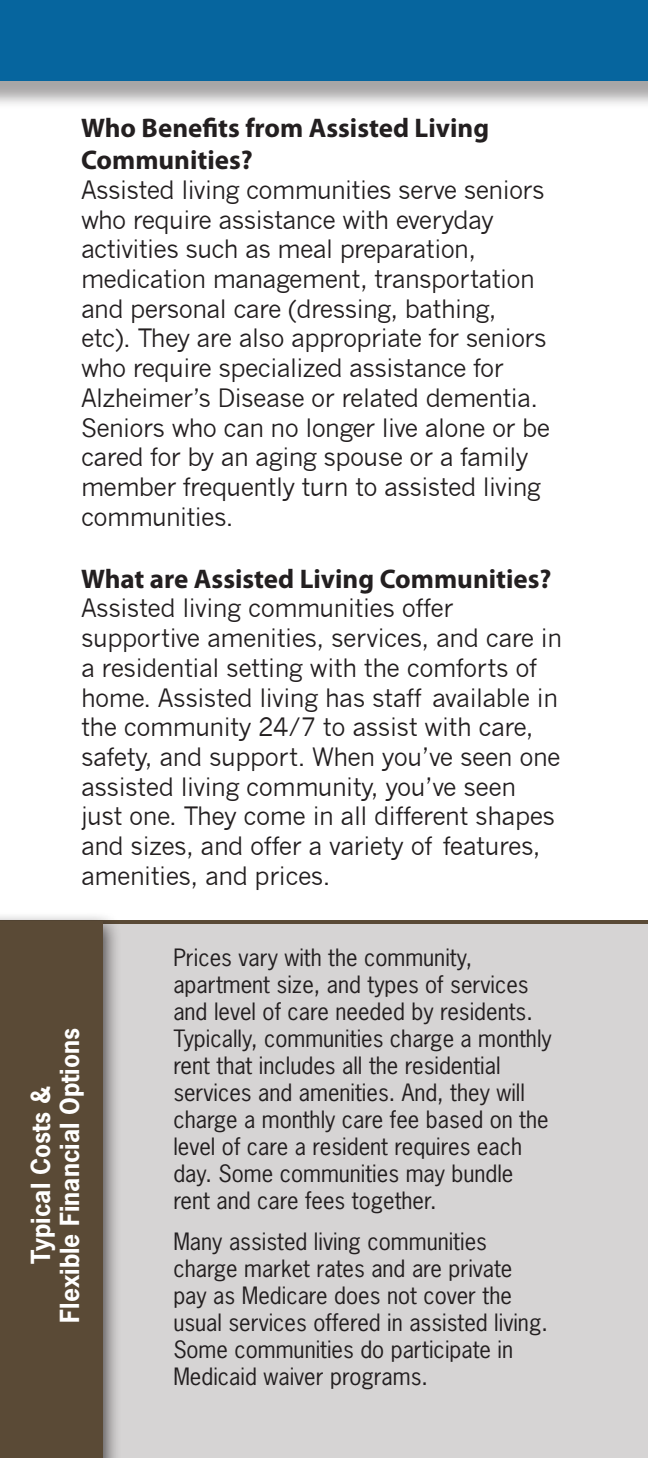
<style>
.page{position:relative;width:648px;height:1458px;background:#fff}
.page>*{position:absolute;margin:0;border:0;box-sizing:border-box;transform-origin:0 0}
.SUBHEADS{font:700 27px/32.4px "Myriad Pro";color:#231f20}
.BODY_TEXT_NO_Indent{font:24.75px/29.7px "News Gothic";letter-spacing:-.025em;color:#231f20}
.SIDEBAR_HEAD{font:700 24.75px "News Gothic Std";color:#fff}
.SIDEBAR_TEXT{font:22.5px/27px "News Gothic Std";color:#231f20}
</style>
<div class="page">
<div style="left:0;top:922px;width:648px;height:536px;background:#d6d4d4"></div>
<div style="left:0;top:0;width:648px;height:109px;background:#231f20;opacity:.4"></div>
<div style="left:0;top:0;width:648px;height:81px;background:#06659e"></div>
<hr style="left:0;top:920px;width:648px;height:3px;background:#5a4a36">
<div style="left:0;top:911px;width:122px;height:547px;background:#231f20;opacity:.75"></div>
<div style="left:0;top:922px;width:102px;height:536px;background:#5a4a36"></div>
<p class="SUBHEADS" style="left:81px;top:111px;width:410px">Who Benefits from Assisted Living<br>Communities?</p>
<p class="BODY_TEXT_NO_Indent" style="left:81px;top:175px;width:471px">Assisted living communities serve seniors who require assistance with everyday activities such as meal preparation, medication management, transportation and personal care (dressing, bathing, etc). They are also appropriate for seniors who require specialized assistance for Alzheimer’s Disease or related dementia.<br>Seniors who can no longer live alone or be cared for by an aging spouse or a family member frequently turn to assisted living communities.</p>
<p class="SUBHEADS" style="left:81px;top:562px;width:472px">What are Assisted Living Communities?</p>
<p class="BODY_TEXT_NO_Indent" style="left:81px;top:594px;width:483px">Assisted living communities offer supportive amenities, services, and care in a residential setting with the comforts of home. Assisted living has staff available in the community 24/7 to assist with care, safety, and support. When you’ve seen one assisted living community, you’ve seen just one. They come in all different shapes and sizes, and offer a variety of features, amenities, and prices.</p>
<p class="SIDEBAR_HEAD" style="left:54px;top:1323px;width:296px;rotate:-90deg">Flexible Financial Options</p>
<p class="SIDEBAR_HEAD" style="left:24px;top:1264px;width:179px;rotate:-90deg">Typical Costs &amp;</p>
<p class="SIDEBAR_TEXT" style="left:173px;top:944px;width:380px">Prices vary with the community, apartment size, and types of services and level of care needed by residents.<br>Typically, communities charge a monthly rent that includes all the residential services and amenities. And, they will charge a monthly care fee based on the level of care a resident requires each day. Some communities may bundle rent and care fees together.</p>
<p class="SIDEBAR_TEXT" style="left:173px;top:1227px;width:376px">Many assisted living communities charge market rates and are private pay as Medicare does not cover the usual services offered in assisted living.<br>Some communities do participate in Medicaid waiver programs.</p>
</div>
